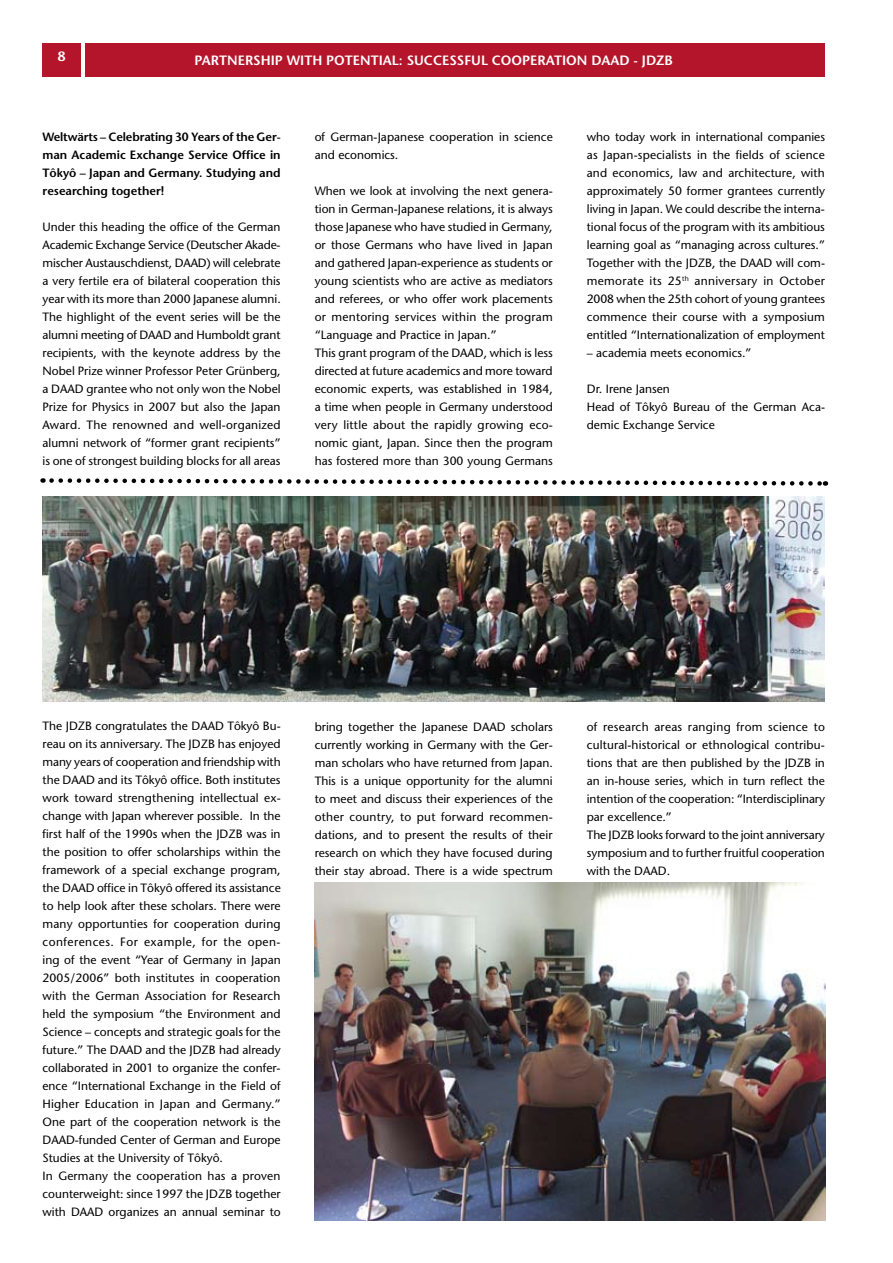
<style>
.page{position:relative;width:893px;height:1263px;background:#fff}
.page>*{position:absolute;margin:0;border:0;box-sizing:border-box;transform-origin:0 0}
.t1{font:600 13.5px "Stone Sans";color:#fff}
.t2{font:12px/18px "Stone Sans";color:#000}
.t3{font:600 12px/18px "Stone Sans";color:#000;text-align:justify}
</style>
<div class="page">
<div style="left:43px;top:43px;width:38px;height:33px;background:#b5152b"></div>
<div style="left:85px;top:43px;width:740px;height:33px;background:#b5152b"></div>
<img style="left:43px;top:496px;width:782px;height:206px">
<img style="left:315px;top:883px;width:510px;height:337px">
<svg style="left:43px;top:478px;width:783px;height:8px"></svg>
<p class="t1" style="left:58px;top:48px;width:9px">8</p>
<p class="t1" style="left:195px;top:52px;width:34px">partne</p>
<p class="t1" style="left:245px;top:52px;width:91px">rsh ip with potent</p>
<p class="t1" style="left:379px;top:52px;width:54px">ial: Success</p>
<p class="t1" style="left:464px;top:52px;width:38px">ful coope</p>
<p class="t1" style="left:538px;top:52px;width:113px">ration daad - jdzb</p>
<p class="t3" style="left:43px;top:128px;width:240px">Weltwärts – Celebrating 30 Years of the Ger&shy;man Academic Exchange Service Office in Tôkyô – Japan and Germany. Studying and researching together!</p>
<p class="t2" style="left:43px;top:218px;width:240px;text-align:justify">Under this heading the office of the German Academic Exchange Service (Deutscher Akade&shy;mischer Austauschdienst, DAAD) will celebrate a very fertile era of bilateral cooperation this year with its more than 2000 Japanese alumni.<br>The highlight of the event series will be the alumni meeting of DAAD and Humboldt grant recipients, with the keynote address by the Nobel Prize winner Professor Peter Grünberg, a DAAD grantee who not only won the Nobel Prize for Physics in 2007 but also the Japan Award. The renowned and well-organized alumni network of “former grant recipients” is one of strongest building blocks for all areas</p>
<p class="t2" style="left:315px;top:128px;width:240px">of German-Japanese cooperation in science and economics.</p>
<p class="t2" style="left:315px;top:182px;width:240px">When we look at involving the next genera&shy;tion in German-Japanese relations, it is always those Japanese who have studied in Germany, or those Germans who have lived in Japan and gathered Japan-experience as students or young scientists who are active as mediators and referees, or who offer work placements or mentoring services within the program “Language and Practice in Japan.”<br>This grant program of the DAAD, which is less directed at future academics and more toward economic experts, was established in 1984, a time when people in Germany understood very little about the rapidly growing eco&shy;nomic giant, Japan. Since then the program has fostered more than 300 young Germans</p>
<p class="t2" style="left:587px;top:128px;width:240px;text-align:justify">who today work in international companies as Japan-specialists in the fields of science and economics, law and architecture, with approximately 50 former grantees currently living in Japan. We could describe the interna&shy;tional focus of the program with its ambitious learning goal as “managing across cultures.” Together with the JDZB, the DAAD will com&shy;memorate its 25<sup>th</sup> anniversary in October 2008 when the 25th cohort of young grantees commence their course with a symposium entitled “Internationalization of employment</p>
<p class="t2" style="left:587px;top:344px;width:166px">– academia meets economics.”</p>
<p class="t2" style="left:587px;top:380px;width:240px">Dr. Irene Jansen<br>Head of Tôkyô Bureau of the German Aca&shy;demic Exchange Service</p>
<p class="t2" style="left:43px;top:717px;width:240px">The JDZB congratulates the DAAD Tôkyô Bu&shy;reau on its anniversary. The JDZB has enjoyed many years of cooperation and friendship with the DAAD and its Tôkyô office. Both institutes work toward strengthening intellectual ex&shy;change with Japan wherever possible. In the first half of the 1990s when the JDZB was in the position to offer scholarships within the framework of a special exchange program, the DAAD office in Tôkyô offered its assistance to help look after these scholars. There were many opportunties for cooperation during conferences. For example, for the open&shy;ing of the event “Year of Germany in Japan 2005/2006” both institutes in cooperation with the German Association for Research held the symposium “the Environment and Science – concepts and strategic goals for the future.” The DAAD and the JDZB had already collaborated in 2001 to organize the confer&shy;ence “International Exchange in the Field of Higher Education in Japan and Germany.” One part of the cooperation network is the DAAD-funded Center of German and Europe Studies at the University of Tôkyô.<br>In Germany the cooperation has a proven counterweight: since 1997 the JDZB together with DAAD organizes an annual seminar to</p>
<p class="t2" style="left:315px;top:717px;width:240px;text-align:justify">bring together the Japanese DAAD scholars currently working in Germany with the Ger&shy;man scholars who have returned from Japan.<br>This is a unique opportunity for the alumni to meet and discuss their experiences of the other country, to put forward recommen&shy;dations, and to present the results of their research on which they have focused during their stay abroad. There is a wide spectrum</p>
<p class="t2" style="left:587px;top:717px;width:240px">of research areas ranging from science to cultural-historical or ethnological contribu&shy;tions that are then published by the JDZB in an in-house series, which in turn reflect the intention of the cooperation: “Interdisciplinary par excellence.”<br>The JDZB looks forward to the joint anniversary symposium and to further fruitful cooperation with the DAAD.</p>
</div>
